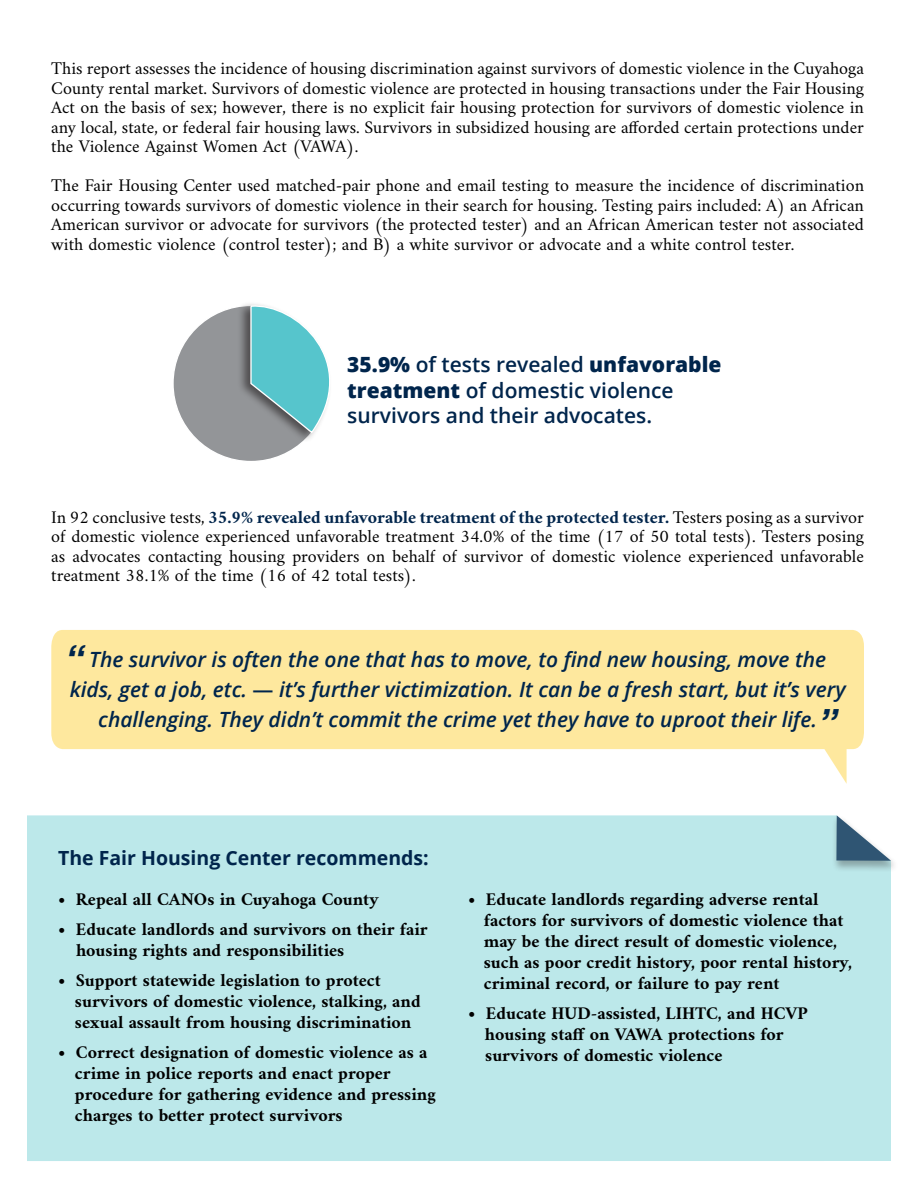
<style>
.page{position:relative;width:918px;height:1188px;background:#fff}
.page>*{position:absolute;margin:0;border:0;box-sizing:border-box;transform-origin:0 0}
.t1{font:italic 700 37.5px "Arial";color:#00254c}
.t2{font:italic 700 37.5px "Arial";color:#00274c}
.t3{font:italic 600 21px/30px "Open Sans";color:#00254c;text-align:center}
.t4{font:600 21px/25.5px "Open Sans";color:#00254c}
.t5{font:700 19.5px "Open Sans";color:#00254c}
.t6{font:18px/19.5px "Amiri";color:#000;text-align:justify}
.t7{font:700 18px/21px "Amiri";color:#000}
.s1{font-weight:800}
.s2{font-weight:700;color:#00254c}
.s3{font-style:normal}
</style>
<div class="page">
<svg style="left:51px;top:630px;width:813px;height:154px;fill:#fee89e"></svg>
<div style="left:173px;top:305px;width:156px;height:157px;background:#939598;border-radius:50%"></div>
<div style="left:237px;top:301px;width:95px;height:142px;background:#231f20;opacity:.6"></div>
<svg style="left:250px;top:303px;width:82px;height:131px"></svg>
<div style="left:27px;top:815px;width:864px;height:346px;background:#bce8ea"></div>
<div style="left:831px;top:815px;width:68px;height:58px;background:#231f20;opacity:.45"></div>
<svg style="left:836px;top:815px;width:55px;height:46px"></svg>
<p class="t6" style="left:51px;top:58px;width:814px">This report assesses the incidence of housing discrimination against survivors of domestic violence in the Cuyahoga County rental market. Survivors of domestic violence are protected in housing transactions under the Fair Housing Act on the basis of sex; however, there is no explicit fair housing protection for survivors of domestic violence in any local, state, or federal fair housing laws. Survivors in subsidized housing are afforded certain protections under the Violence Against Women Act (VAWA).</p>
<p class="t6" style="left:51px;top:175px;width:814px">The Fair Housing Center used matched-pair phone and email testing to measure the incidence of discrimination occurring towards survivors of domestic violence in their search for housing. Testing pairs included: A) an African American survivor or advocate for survivors (the protected tester) and an African American tester not associated with domestic violence (control tester); and B) a white survivor or advocate and a white control tester.</p>
<p class="t4" style="left:347px;top:351px;width:376px"><span class="s1">35.9%</span> of tests revealed <span class="s1">unfavorable treatment</span> of domestic violence survivors and their advocates.</p>
<p class="t6" style="left:51px;top:507px;width:814px">In 92 conclusive tests, <span class="s2">35.9% revealed unfavorable treatment of the protected tester.</span> Testers posing as a survivor of domestic violence experienced unfavorable treatment 34.0% of the time (17 of 50 total tests). Testers posing as advocates contacting housing providers on behalf of survivor of domestic violence experienced unfavorable treatment 38.1% of the time (16 of 42 total tests).</p>
<p class="t1" style="left:64px;top:634px;width:20px">“</p>
<p class="t3" style="left:70px;top:644px;width:777px">The survivor is often the one that has to move, to find new housing, move the kids, get a job, etc. <span class="s3">—</span> it’s further victimization. It can be a fresh start, but it’s very challenging. They didn’t commit the crime yet they have to uproot their life.</p>
<p class="t2" style="left:818px;top:698px;width:20px">”</p>
<p class="t5" style="left:58px;top:844px;width:372px">The Fair Housing Center recommends:</p>
<p class="t7" style="left:58px;top:889px;width:322px">• Repeal all CANOs in Cuyahoga County</p>
<p class="t7" style="left:58px;top:919px;width:371px">• Educate landlords and survivors on their fair</p>
<p class="t7" style="left:76px;top:940px;width:270px">housing rights and responsibilities</p>
<p class="t7" style="left:58px;top:970px;width:324px">• Support statewide legislation to protect</p>
<p class="t7" style="left:75px;top:991px;width:347px">survivors of domestic violence, stalking, and</p>
<p class="t7" style="left:75px;top:1012px;width:338px">sexual assault from housing discrimination</p>
<p class="t7" style="left:58px;top:1042px;width:371px">• Correct designation of domestic violence as a</p>
<p class="t7" style="left:75px;top:1063px;width:317px">crime in police reports and enact proper</p>
<p class="t7" style="left:75px;top:1084px;width:362px">procedure for gathering evidence and pressing</p>
<p class="t7" style="left:75px;top:1105px;width:269px">charges to better protect survivors</p>
<p class="t7" style="left:468px;top:889px;width:352px">• Educate landlords regarding adverse rental</p>
<p class="t7" style="left:484px;top:910px;width:361px">factors for survivors of domestic violence that</p>
<p class="t7" style="left:484px;top:931px;width:355px">may be the direct result of domestic violence,</p>
<p class="t7" style="left:484px;top:952px;width:370px">such as poor credit history, poor rental history,</p>
<p class="t7" style="left:484px;top:973px;width:297px">criminal record, or failure to pay rent</p>
<p class="t7" style="left:468px;top:1003px;width:341px">• Educate HUD-assisted, LIHTC, and HCVP</p>
<p class="t7" style="left:485px;top:1024px;width:300px">housing staff on VAWA protections for survivors of domestic violence</p>
</div>
